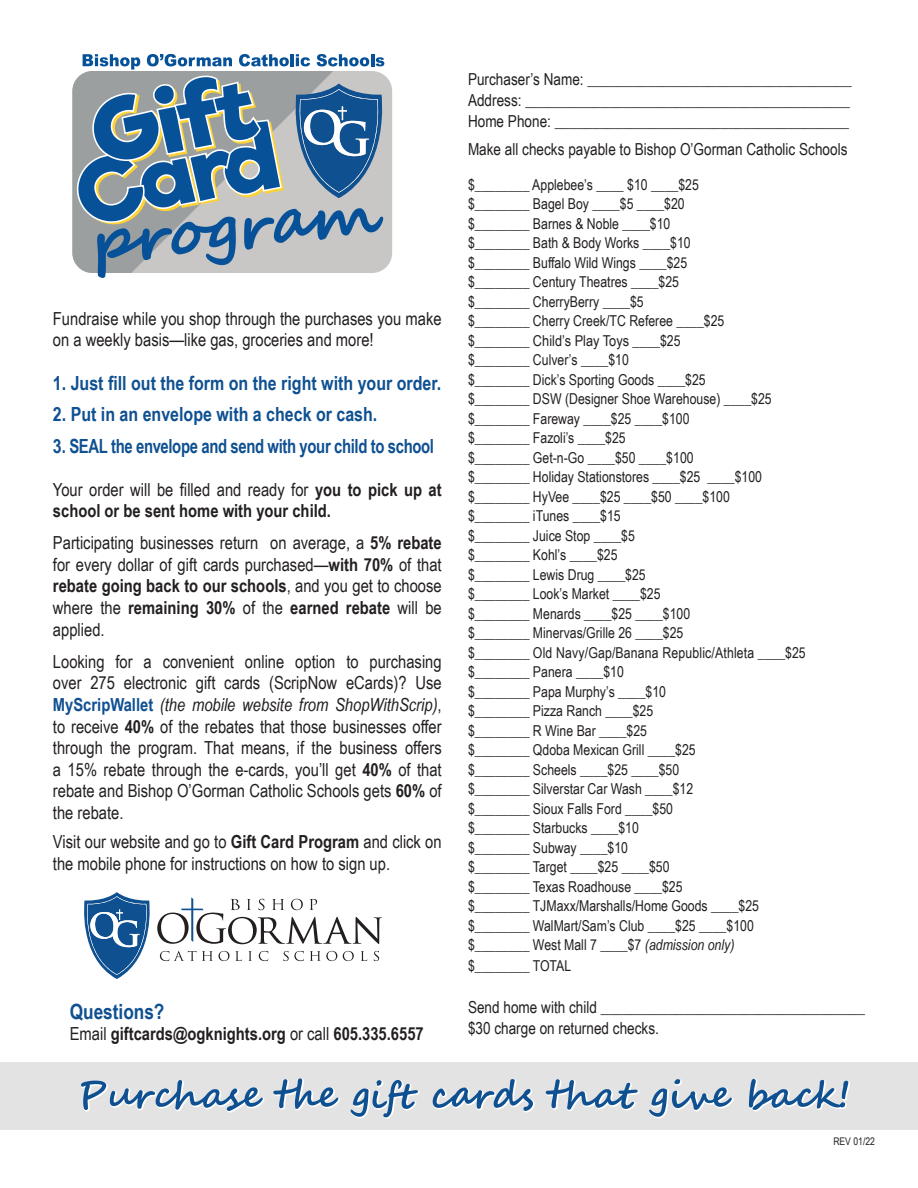
<style>
.page{position:relative;width:918px;height:1188px;background:#fff}
.page>*{position:absolute;margin:0;border:0;box-sizing:border-box;transform-origin:0 0}
.t1{font:700 21px "Arial Narrow";color:#0f5091}
.t2{font:700 19.5px "Arial Narrow";color:#0f5091}
.t3{font:700 19.5px "Arial Narrow";letter-spacing:-.02em;color:#0f5091}
.t4{font:18px/21.6px "Arial Narrow";color:#231f20}
.t5{font:700 18px/21.6px "Arial Narrow";color:#231f20}
.t6{font:16.5px "Arial Narrow";color:#231f20}
.t7{font:15px/19.5px "Arial Narrow";color:#231f20}
.t8{font:10.5px "Arial Narrow";color:#231f20}
.s1{font-weight:400}
.s2{font-weight:700}
.s3{font-weight:700;color:#0f5091}
.s4{font-style:italic}
</style>
<div class="page">
<div style="left:0;top:1063px;width:918px;height:67px;background:#e3e3e3"></div>
<svg style="left:80px;top:1062px;width:771px;height:57px"></svg>
<svg style="left:81px;top:1078px;width:768px;height:40px"></svg>
<svg style="left:84px;top:892px;width:298px;height:87px"></svg>
<svg style="left:76px;top:54px;width:315px;height:224px;background:#829cb1"></svg>
<p class="t4" style="left:53px;top:307px;width:390px">Fundraise while you shop through the purchases you make on a weekly basis—like gas, groceries and more!</p>
<p class="t2" style="left:53px;top:368px;width:390px">1. Just fill out the form on the right with your order.</p>
<p class="t2" style="left:53px;top:400px;width:326px">2. Put in an envelope with a check or cash.</p>
<p class="t3" style="left:53px;top:431px;width:383px">3. SEAL the envelope and send with your child to school</p>
<p class="t5" style="left:53px;top:477px;width:390px"><span class="s1">Your order will be filled and ready for</span> you to pick up at school or be sent home with your child.</p>
<p class="t4" style="left:53px;top:531px;width:390px;text-align:justify">Participating businesses return on average, a <span class="s2">5% rebate </span>for every dollar of gift cards purchased—<span class="s2">with 70%</span> of that <span class="s2">rebate going back to our schools</span>, and you get to choose where the <span class="s2">remaining 30%</span> of the <span class="s2">earned rebate</span> will be applied.</p>
<p class="t4" style="left:53px;top:650px;width:390px;text-align:justify">Looking for a convenient online option to purchasing over 275 electronic gift cards (ScripNow eCards)? Use <span class="s3">MyScripWallet</span> <span class="s4">(the mobile website from ShopWithScrip)</span>, to receive <span class="s2">40%</span> of the rebates that those businesses offer through the program. That means, if the business offers a 15% rebate through the e-cards, you’ll get <span class="s2">40%</span> of that rebate and Bishop O’Gorman Catholic Schools gets <span class="s2">60%</span> of the rebate.</p>
<p class="t4" style="left:53px;top:830px;width:390px">Visit our website and go to <span class="s2">Gift Card Program</span> and click on the mobile phone for instructions on how to sign up.</p>
<p class="t1" style="left:70px;top:996px;width:96px">Questions?</p>
<p class="t5" style="left:70px;top:1022px;width:356px"><span class="s1">Email</span> giftcards@ogknights.org <span class="s1">or call</span> 605.335.6557</p>
<p class="t6" style="left:468px;top:67px;width:385px">Purchaser’s Name: ___________________________________</p>
<p class="t6" style="left:468px;top:88px;width:383px">Address: ___________________________________________</p>
<p class="t6" style="left:468px;top:109px;width:383px">Home Phone: _______________________________________</p>
<p class="t6" style="left:468px;top:137px;width:381px">Make all checks payable to Bishop O’Gorman Catholic Schools</p>
<p class="t7" style="left:468px;top:174px;width:232px">$________ Applebee’s ____ $10 ____$25</p>
<p class="t7" style="left:468px;top:194px;width:218px">$________ Bagel Boy ____$5 ____$20</p>
<p class="t7" style="left:468px;top:213px;width:204px">$________ Barnes &amp; Noble ____$10</p>
<p class="t7" style="left:468px;top:233px;width:224px">$________ Bath &amp; Body Works ____$10</p>
<p class="t7" style="left:468px;top:252px;width:221px">$________ Buffalo Wild Wings ____$25</p>
<p class="t7" style="left:468px;top:272px;width:213px">$________ Century Theatres ____$25</p>
<p class="t7" style="left:468px;top:291px;width:177px">$________ CherryBerry ____$5</p>
<p class="t7" style="left:468px;top:311px;width:258px">$________ Cherry Creek/TC Referee ____$25</p>
<p class="t7" style="left:468px;top:330px;width:214px">$________ Child’s Play Toys ____$25</p>
<p class="t7" style="left:468px;top:350px;width:162px">$________ Culver’s ____$10</p>
<p class="t7" style="left:468px;top:369px;width:239px">$________ Dick’s Sporting Goods ____$25</p>
<p class="t7" style="left:468px;top:389px;width:305px">$________ DSW (Designer Shoe Warehouse) ____$25</p>
<p class="t7" style="left:468px;top:408px;width:223px">$________ Fareway ____$25 ____$100</p>
<p class="t7" style="left:468px;top:428px;width:159px">$________ Fazoli’s ____$25</p>
<p class="t7" style="left:468px;top:447px;width:227px">$________ Get-n-Go ____$50 ____$100</p>
<p class="t7" style="left:468px;top:467px;width:296px">$________ Holiday Stationstores ____$25 ____$100</p>
<p class="t7" style="left:468px;top:486px;width:263px">$________ HyVee ____$25 ____$50 ____$100</p>
<p class="t7" style="left:468px;top:506px;width:154px">$________ iTunes ____$15</p>
<p class="t7" style="left:468px;top:525px;width:168px">$________ Juice Stop ____$5</p>
<p class="t7" style="left:468px;top:545px;width:151px">$________ Kohl’s ____$25</p>
<p class="t7" style="left:468px;top:564px;width:179px">$________ Lewis Drug ____$25</p>
<p class="t7" style="left:468px;top:584px;width:194px">$________ Look’s Market ____$25</p>
<p class="t7" style="left:468px;top:603px;width:224px">$________ Menards ____$25 ____$100</p>
<p class="t7" style="left:468px;top:623px;width:217px">$________ Minervas/Grille 26 ____$25</p>
<p class="t7" style="left:468px;top:642px;width:339px">$________ Old Navy/Gap/Banana Republic/Athleta ____$25</p>
<p class="t7" style="left:468px;top:662px;width:157px">$________ Panera ____$10</p>
<p class="t7" style="left:468px;top:681px;width:200px">$________ Papa Murphy’s ____$10</p>
<p class="t7" style="left:468px;top:701px;width:187px">$________ Pizza Ranch ____$25 $________ R Wine Bar ____$25</p>
<p class="t7" style="left:468px;top:740px;width:229px">$________ Qdoba Mexican Grill ____$25</p>
<p class="t7" style="left:468px;top:759px;width:213px">$________ Scheels ____$25 ____$50</p>
<p class="t7" style="left:468px;top:779px;width:227px">$________ Silverstar Car Wash ____$12</p>
<p class="t7" style="left:468px;top:798px;width:207px">$________ Sioux Falls Ford ____$50</p>
<p class="t7" style="left:468px;top:818px;width:172px">$________ Starbucks ____$10</p>
<p class="t7" style="left:468px;top:837px;width:162px">$________ Subway ____$10</p>
<p class="t7" style="left:468px;top:857px;width:203px">$________ Target ____$25 ____$50</p>
<p class="t7" style="left:468px;top:876px;width:216px">$________ Texas Roadhouse ____$25</p>
<p class="t7" style="left:468px;top:896px;width:293px">$________ TJMaxx/Marshalls/Home Goods ____$25</p>
<p class="t7" style="left:468px;top:915px;width:287px">$________ WalMart/Sam’s Club ____$25 ____$100</p>
<p class="t7" style="left:468px;top:935px;width:268px">$________ West Mall 7 ____$7 <span class="s4">(admission only)</span></p>
<p class="t7" style="left:468px;top:956px;width:105px">$________ TOTAL</p>
<p class="t6" style="left:468px;top:995px;width:399px">Send home with child ___________________________________</p>
<p class="t6" style="left:468px;top:1016px;width:192px">$30 charge on returned checks.</p>
<p class="t8" style="left:833px;top:1134px;width:43px">REV 01/22</p>
</div>
